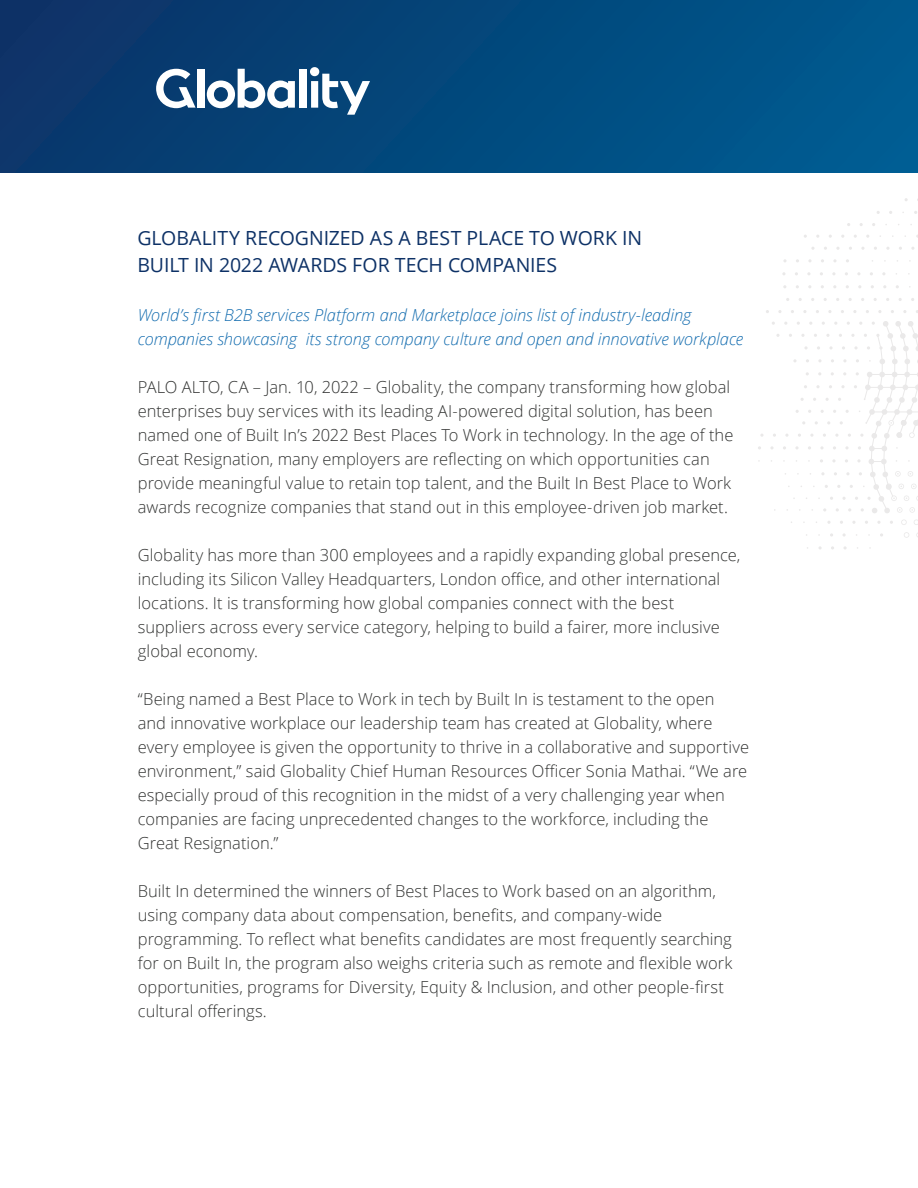
<style>
.page{position:relative;width:918px;height:1188px;background:#fff}
.page>*{position:absolute;margin:0;border:0;box-sizing:border-box;transform-origin:0 0}
.t1{font:19.5px/27px "Open Sans";letter-spacing:-.005em;color:#0d3166}
.t2{font:300 16.5px/24px "Open Sans";color:#323332}
.t3{font:italic 300 16.5px/24px "Open Sans";letter-spacing:-.005em;color:#166eb0}
</style>
<div class="page">
<svg style="left:904px;top:532px;width:5px;height:6px"></svg>
<svg style="left:901px;top:519px;width:6px;height:6px"></svg>
<svg style="left:770px;top:321px;width:148px;height:192px"></svg>
<div style="left:0;top:0;width:918px;height:173px;background:linear-gradient(to right,#0b3468,#005b90)"></div>
<div style="left:197px;top:69px;width:7px;height:39px;background:#fff"></div>
<svg style="left:207px;top:69px;width:88px;height:39px"></svg>
<div style="left:299px;top:69px;width:8px;height:39px;background:#fff"></div>
<svg style="left:310px;top:67px;width:60px;height:48px"></svg>
<svg style="left:156px;top:69px;width:40px;height:39px"></svg>
<p class="t1" style="left:137px;top:224px;width:506px">GLOBALITY RECOGNIZED AS A BEST PLACE TO WORK IN<br>BUILT IN 2022 AWARDS FOR TECH COMPANIES</p>
<p class="t3" style="left:138px;top:303px;width:607px">World’s first B2B services Platform and Marketplace joins list of industry-leading companies showcasing its strong company culture and open and innovative workplace</p>
<p class="t2" style="left:138px;top:375px;width:597px">PALO ALTO, CA – Jan. 10, 2022 – Globality, the company transforming how global enterprises buy services with its leading AI-powered digital solution, has been named one of Built In’s 2022 Best Places To Work in technology. In the age of the Great Resignation, many employers are reflecting on which opportunities can provide meaningful value to retain top talent, and the Built In Best Place to Work awards recognize companies that stand out in this employee-driven job market.</p>
<p class="t2" style="left:138px;top:543px;width:604px">Globality has more than 300 employees and a rapidly expanding global presence, including its Silicon Valley Headquarters, London office, and other international locations. It is transforming how global companies connect with the best suppliers across every service category, helping to build a fairer, more inclusive global economy.</p>
<p class="t2" style="left:138px;top:687px;width:613px">“Being named a Best Place to Work in tech by Built In is testament to the open<br>and innovative workplace our leadership team has created at Globality, where every employee is given the opportunity to thrive in a collaborative and supportive environment,” said Globality Chief Human Resources Officer Sonia Mathai. “We are especially proud of this recognition in the midst of a very challenging year when companies are facing unprecedented changes to the workforce, including the Great Resignation.”</p>
<p class="t2" style="left:138px;top:879px;width:596px">Built In determined the winners of Best Places to Work based on an algorithm, using company data about compensation, benefits, and company-wide programming. To reflect what benefits candidates are most frequently searching for on Built In, the program also weighs criteria such as remote and flexible work opportunities, programs for Diversity, Equity &amp; Inclusion, and other people-first cultural offerings.</p>
</div>
